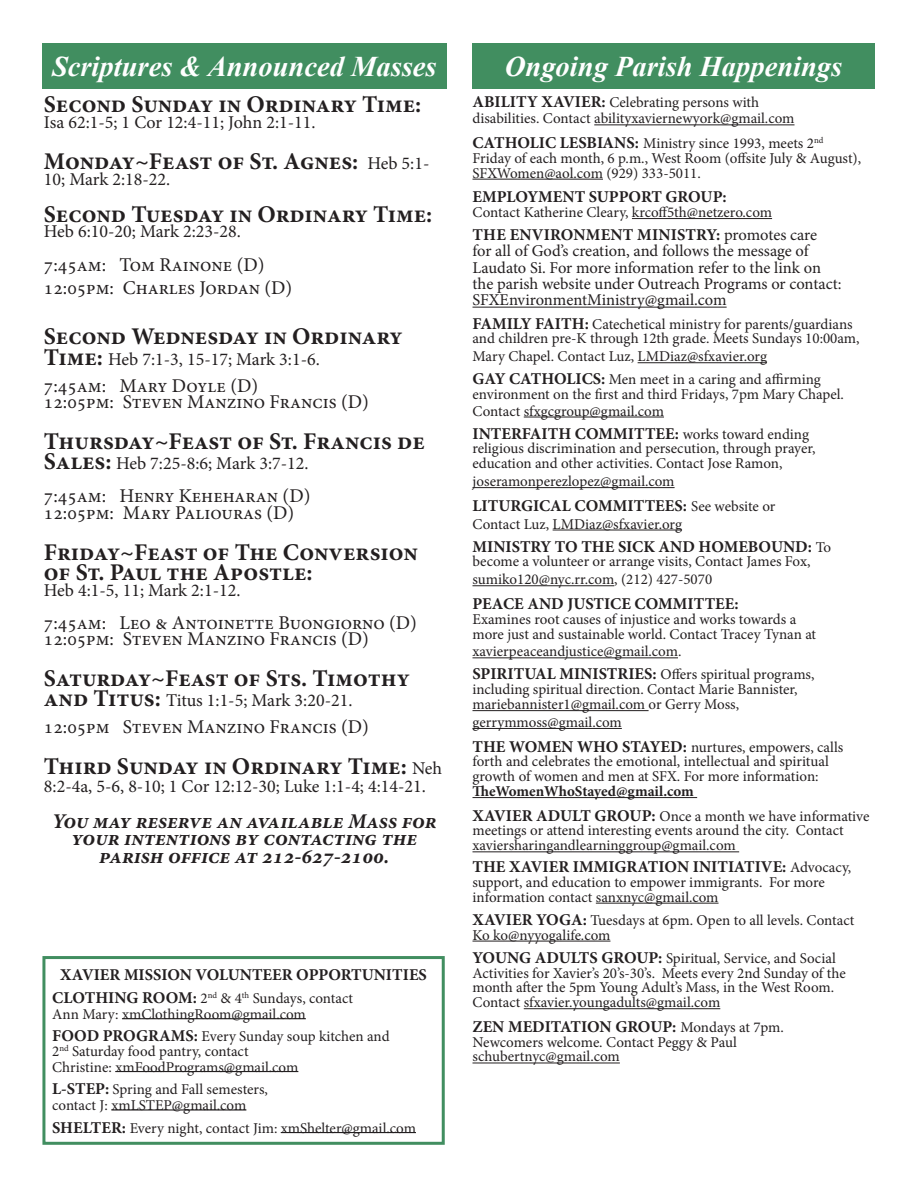
<style>
.page{position:relative;width:918px;height:1188px;background:#fff}
.page>*{position:absolute;margin:0;border:0;box-sizing:border-box;transform-origin:0 0}
.t1{font:italic 700 28.5px "Times New Roman";color:#fff}
.t2{font:700 24px/20.4px "Minion Pro";color:#231f20}
.t3{font:italic 700 21px/17.9px "Minion Pro";color:#231f20;text-align:center}
.t4{font:19.5px "Minion Pro";color:#231f20}
.t5{font:18px "Minion Pro";letter-spacing:-.005em;color:#231f20}
.t6{font:700 16.5px "Minion Pro";color:#231f20}
.t7{font:16.5px/16.4px "Minion Pro";letter-spacing:-.005em;color:#231f20}
.t8{font:15px/14.9px "Minion Pro";color:#231f20}
.s1{font-weight:700;font-size:16.5px}
.s2{font-weight:700}
.s3{font-weight:400;font-size:15px}
.s4{font-weight:400;font-size:18px}
.s5{font-weight:700;font-size:24px}
</style>
<div class="page">
<div style="left:42px;top:43px;width:405px;height:46px;background:#418e60"></div>
<div style="left:472px;top:43px;width:403px;height:46px;background:#418e60"></div>
<hr style="left:594px;top:124px;width:201px;height:1px;background:#231f20">
<hr style="left:472px;top:179px;width:131px;height:1px;background:#231f20">
<hr style="left:632px;top:218px;width:140px;height:1px;background:#231f20">
<hr style="left:472px;top:307px;width:255px;height:1px;background:#231f20">
<hr style="left:638px;top:362px;width:129px;height:1px;background:#231f20">
<hr style="left:524px;top:417px;width:140px;height:1px;background:#231f20">
<hr style="left:472px;top:487px;width:203px;height:1px;background:#231f20">
<hr style="left:553px;top:530px;width:129px;height:1px;background:#231f20">
<hr style="left:472px;top:585px;width:142px;height:1px;background:#231f20">
<hr style="left:472px;top:657px;width:206px;height:1px;background:#231f20">
<hr style="left:472px;top:710px;width:177px;height:1px;background:#231f20">
<hr style="left:472px;top:728px;width:150px;height:1px;background:#231f20">
<hr style="left:472px;top:797px;width:225px;height:1px;background:#231f20">
<hr style="left:472px;top:851px;width:267px;height:1px;background:#231f20">
<hr style="left:596px;top:903px;width:123px;height:1px;background:#231f20">
<hr style="left:472px;top:941px;width:138px;height:1px;background:#231f20">
<hr style="left:524px;top:1008px;width:196px;height:1px;background:#231f20">
<hr style="left:472px;top:1063px;width:148px;height:1px;background:#231f20">
<hr style="left:122px;top:1018px;width:184px;height:1px;background:#231f20">
<hr style="left:115px;top:1071px;width:183px;height:1px;background:#231f20">
<hr style="left:111px;top:1109px;width:135px;height:2px;background:#231f20">
<hr style="left:281px;top:1132px;width:135px;height:1px;background:#231f20">
<div style="left:42px;top:956px;width:403px;height:189px;border:3px solid #418e60"></div>
<p class="t1" style="left:52px;top:46px;width:386px">Scriptures &amp; Announced Masses</p>
<p class="t1" style="left:505px;top:46px;width:339px">Ongoing Parish Happenings</p>
<p class="t8" style="left:472px;top:95px;width:288px"><span class="s1">ABILITY XAVIER:</span> Celebrating persons with</p>
<p class="t8" style="left:472px;top:111px;width:324px">disabilities. Contact abilityxaviernewyork@gmail.com</p>
<p class="t8" style="left:472px;top:136px;width:390px"><span class="s1">CATHOLIC LESBIANS:</span> Ministry since 1993, meets 2<sup>nd<br></sup>Friday of each month, 6 p.m., West Room (offsite July &amp; August),<br>SFXWomen@aol.com (929) 333-5011.</p>
<p class="t6" style="left:472px;top:185px;width:256px">EMPLOYMENT SUPPORT GROUP:</p>
<p class="t8" style="left:472px;top:205px;width:301px">Contact Katherine Cleary, krcoff5th@netzero.com</p>
<p class="t7" style="left:472px;top:227px;width:371px"><span class="s2">THE ENVIRONMENT MINISTRY:</span> promotes care<br>for all of God’s creation, and follows the message of Laudato Si. For more information refer to the link on the parish website under Outreach Programs or contact:<br>SFXEnvironmentMinistry@gmail.com</p>
<p class="t8" style="left:472px;top:316px;width:389px"><span class="s1">FAMILY FAITH:</span> Catechetical ministry for parents/guardians and children pre-K through 12th grade. Meets Sundays 10:00am,</p>
<p class="t8" style="left:473px;top:349px;width:296px">Mary Chapel. Contact Luz, LMDiaz@sfxavier.org</p>
<p class="t8" style="left:472px;top:372px;width:350px"><span class="s1">GAY CATHOLICS:</span> Men meet in a caring and affirming</p>
<p class="t8" style="left:473px;top:386px;width:373px;line-height:16.4px">environment on the first and third Fridays, 7pm Mary Chapel.<br>Contact sfxgcgroup@gmail.com</p>
<p class="t6" style="left:472px;top:422px;width:338px">INTERFAITH COMMITTEE: <span class="s3">works toward ending</span></p>
<p class="t8" style="left:472px;top:441px;width:345px">religious discrimination and persecution, through prayer,</p>
<p class="t8" style="left:472px;top:456px;width:312px">education and other activities. Contact Jose Ramon,</p>
<p class="t8" style="left:472px;top:474px;width:204px">joseramonperezlopez@gmail.com</p>
<p class="t6" style="left:472px;top:494px;width:304px">LITURGICAL COMMITTEES: <span class="s3">See website or</span></p>
<p class="t8" style="left:473px;top:516px;width:211px">Contact Luz, LMDiaz@sfxavier.org</p>
<p class="t6" style="left:472px;top:535px;width:360px">MINISTRY TO THE SICK AND HOMEBOUND: <span class="s3">To</span></p>
<p class="t8" style="left:473px;top:554px;width:340px">become a volunteer or arrange visits, Contact James Fox,</p>
<p class="t8" style="left:473px;top:572px;width:241px">sumiko120@nyc.rr.com, (212) 427-5070</p>
<p class="t6" style="left:472px;top:592px;width:268px">PEACE AND JUSTICE COMMITTEE:</p>
<p class="t8" style="left:472px;top:612px;width:345px">Examines root causes of injustice and works towards a more just and sustainable world. Contact Tracey Tynan at</p>
<p class="t8" style="left:472px;top:644px;width:210px">xavierpeaceandjustice@gmail.com.</p>
<p class="t8" style="left:472px;top:667px;width:344px"><span class="s1">SPIRITUAL MINISTRIES:</span> Offers spiritual programs,</p>
<p class="t8" style="left:473px;top:682px;width:327px">including spiritual direction. Contact Marie Bannister,</p>
<p class="t8" style="left:473px;top:697px;width:268px">mariebannister1@gmail.com or Gerry Moss,</p>
<p class="t8" style="left:473px;top:715px;width:151px">gerrymmoss@gmail.com</p>
<p class="t8" style="left:472px;top:739px;width:372px"><span class="s1">THE WOMEN WHO STAYED:</span> nurtures, empowers, calls forth and celebrates the emotional, intellectual and spiritual growth of women and men at SFX. For more information:<br><span class="s2">TheWomenWhoStayed@gmail.com</span></p>
<p class="t8" style="left:472px;top:809px;width:398px"><span class="s1">XAVIER ADULT GROUP:</span> Once a month we have informative meetings or attend interesting events around the city. Contact xaviersharingandlearninggroup@gmail.com</p>
<p class="t6" style="left:472px;top:855px;width:380px">THE XAVIER IMMIGRATION INITIATIVE: <span class="s3">Advocacy,</span></p>
<p class="t8" style="left:473px;top:875px;width:354px">support, and education to empower immigrants. For more information contact sanxnyc@gmail.com</p>
<p class="t8" style="left:472px;top:913px;width:384px"><span class="s1">XAVIER YOGA:</span> Tuesdays at 6pm. Open to all levels. Contact<br>Ko ko@nyyogalife.com</p>
<p class="t8" style="left:472px;top:951px;width:375px"><span class="s1">YOUNG ADULTS GROUP:</span> Spiritual, Service, and Social Activities for Xavier’s 20’s-30’s. Meets every 2nd Sunday of the month after the 5pm Young Adult’s Mass, in the West Room.<br>Contact sfxavier.youngadults@gmail.com</p>
<p class="t6" style="left:472px;top:1015px;width:313px">ZEN MEDITATION GROUP: <span class="s3">Mondays at 7pm.</span></p>
<p class="t8" style="left:473px;top:1034px;width:266px">Newcomers welcome. Contact Peggy &amp; Paul</p>
<p class="t8" style="left:473px;top:1049px;width:149px">schubertnyc@gmail.com</p>
<p class="t2" style="left:44px;top:94px;width:379px">Second Sunday in Ordinary Time:</p>
<p class="t5" style="left:44px;top:110px;width:273px">Isa 62:1-5; 1 Cor 12:4-11; John 2:1-11.</p>
<p class="t2" style="left:44px;top:150px;width:387px">Monday~Feast of St. Agnes: <span class="s4">Heb 5:1-</span></p>
<p class="t5" style="left:44px;top:167px;width:128px">10; Mark 2:18-22.</p>
<p class="t2" style="left:44px;top:204px;width:390px">Second Tuesday in Ordinary Time:</p>
<p class="t5" style="left:44px;top:220px;width:198px">Heb 6:10-20; Mark 2:23-28.</p>
<p class="t4" style="left:44px;top:251px;width:222px">7:45am: Tom Rainone (D)</p>
<p class="t4" style="left:44px;top:275px;width:250px">12:05pm: Charles Jordan (D)</p>
<p class="t2" style="left:44px;top:326px;width:360px">Second Wednesday in Ordinary</p>
<p class="t5" style="left:44px;top:347px;width:277px"><span class="s5">Time:</span> Heb 7:1-3, 15-17; Mark 3:1-6.</p>
<p class="t4" style="left:44px;top:372px;width:216px">7:45am: Mary Doyle (D)</p>
<p class="t4" style="left:44px;top:389px;width:327px">12:05pm: Steven Manzino Francis (D)</p>
<p class="t2" style="left:44px;top:431px;width:382px">Thursday~Feast of St. Francis de</p>
<p class="t5" style="left:44px;top:452px;width:266px"><span class="s5">Sales:</span> Heb 7:25-8:6; Mark 3:7-12.</p>
<p class="t4" style="left:44px;top:483px;width:268px">7:45am: Henry Keheharan (D)</p>
<p class="t4" style="left:44px;top:500px;width:252px">12:05pm: Mary Paliouras (D)</p>
<p class="t2" style="left:44px;top:542px;width:375px">Friday~Feast of The Conversion of St. Paul the Apostle:</p>
<p class="t5" style="left:44px;top:578px;width:198px">Heb 4:1-5, 11; Mark 2:1-12.</p>
<p class="t4" style="left:44px;top:609px;width:375px">7:45am: Leo &amp; Antoinette Buongiorno (D)</p>
<p class="t4" style="left:44px;top:626px;width:327px">12:05pm: Steven Manzino Francis (D)</p>
<p class="t2" style="left:44px;top:668px;width:367px">Saturday~Feast of Sts. Timothy</p>
<p class="t5" style="left:44px;top:689px;width:310px"><span class="s5">and Titus:</span> Titus 1:1-5; Mark 3:20-21.</p>
<p class="t4" style="left:44px;top:714px;width:327px">12:05pm Steven Manzino Francis (D)</p>
<p class="t2" style="left:44px;top:756px;width:400px">Third Sunday in Ordinary Time: <span class="s4">Neh</span></p>
<p class="t5" style="left:44px;top:774px;width:384px">8:2-4a, 5-6, 8-10; 1 Cor 12:12-30; Luke 1:1-4; 4:14-21.</p>
<p class="t3" style="left:52px;top:812px;width:386px">You may reserve an available Mass for your intentions by contacting the parish office at 212-627-2100.</p>
<p class="t6" style="left:60px;top:963px;width:368px">XAVIER MISSION VOLUNTEER OPPORTUNITIES</p>
<p class="t8" style="left:52px;top:991px;width:302px"><span class="s1">CLOTHING ROOM:</span> 2<sup>nd</sup> &amp; 4<sup>th</sup> Sundays, contact</p>
<p class="t8" style="left:52px;top:1007px;width:255px">Ann Mary: xmClothingRoom@gmail.com</p>
<p class="t8" style="left:52px;top:1029px;width:339px"><span class="s1">FOOD PROGRAMS:</span> Every Sunday soup kitchen and</p>
<p class="t8" style="left:52px;top:1044px;width:198px">2<sup>nd</sup> Saturday food pantry, contact</p>
<p class="t8" style="left:52px;top:1059px;width:248px">Christine: xmFoodPrograms@gmail.com</p>
<p class="t8" style="left:52px;top:1082px;width:217px"><span class="s1">L-STEP:</span> Spring and Fall semesters,</p>
<p class="t8" style="left:52px;top:1098px;width:196px">contact J: xmLSTEP@gmail.com</p>
<p class="t8" style="left:52px;top:1120px;width:365px"><span class="s1">SHELTER:</span> Every night, contact Jim: xmShelter@gmail.com</p>
</div>
